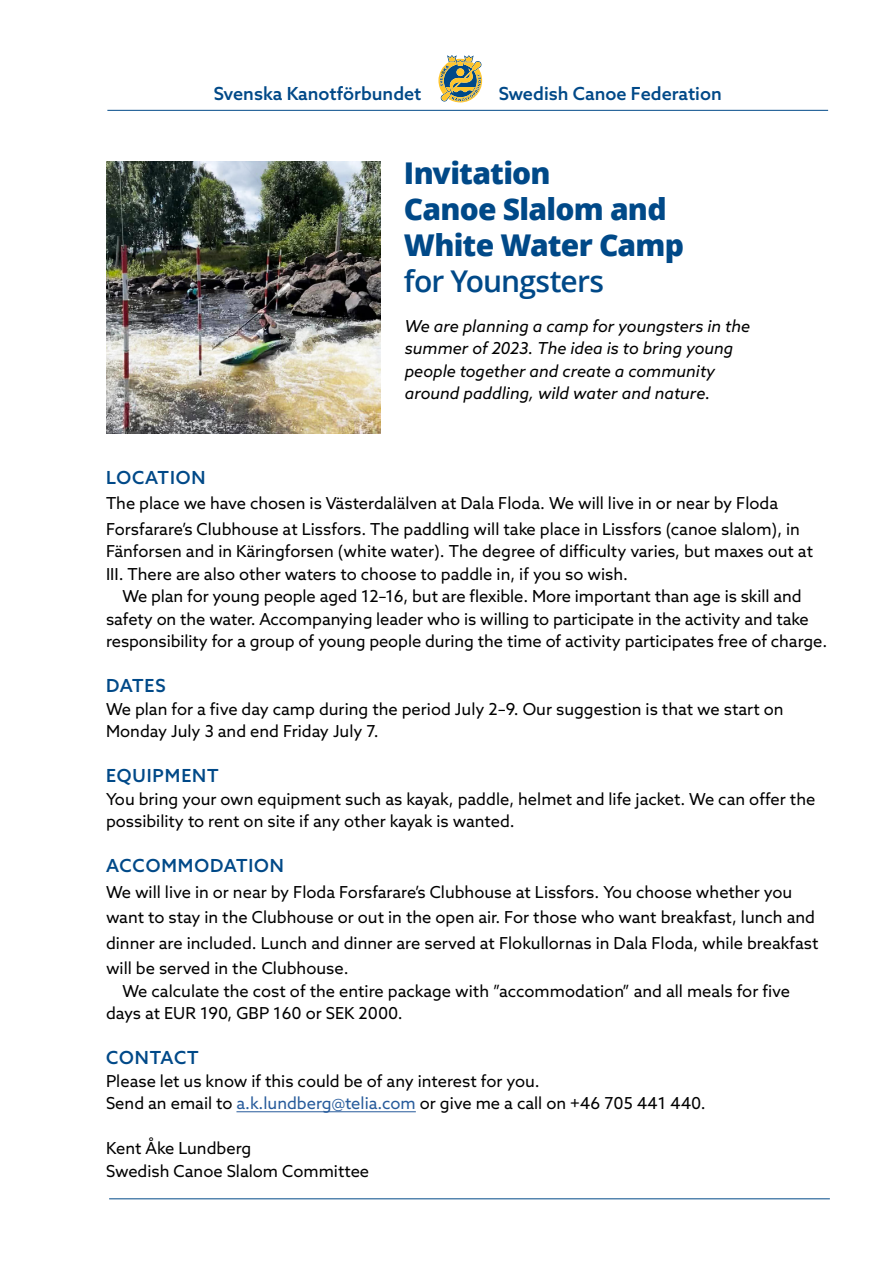
<style>
.page{position:relative;width:893px;height:1263px;background:#fff}
.page>*{position:absolute;margin:0;border:0;box-sizing:border-box;transform-origin:0 0}
.t1{font:800 30px/36px "Open Sans";letter-spacing:-.025em;color:#004988}
.t2{font:600 30px "Open Sans";letter-spacing:-.03em;color:#004988}
.t3{font:500 18px "Azo Sans";color:#004988}
.t4{font:500 18px "Azo Sans";letter-spacing:.05em;color:#004988}
.t5{font:16.5px/22.5px "Azo Sans";color:#000}
.t6{font:italic 16.5px/22.5px "Azo Sans";color:#000}
.s1{color:#275b9b}
</style>
<div class="page">
<svg style="left:438px;top:55px;width:44px;height:47px"></svg>
<hr style="left:107px;top:110px;width:721px;height:1px;background:#004988">
<hr style="left:109px;top:1198px;width:721px;height:1px;background:#004988">
<hr style="left:236px;top:1111px;width:180px;height:1px;background:#275b9b">
<img style="left:106px;top:162px;width:275px;height:271px">
<p class="t3" style="left:214px;top:81px;width:209px">Svenska Kanotförbundet</p>
<p class="t3" style="left:499px;top:81px;width:225px">Swedish Canoe Federation</p>
<h1 class="t1" style="left:404px;top:154px;width:282px">Invitation<br>Canoe Slalom and<br>White Water Camp</h1>
<h1 class="t2" style="left:404px;top:261px;width:202px">for Youngsters</h1>
<p class="t6" style="left:405px;top:314px;width:347px">We are planning a camp for youngsters in the summer of 2023. The idea is to bring young people together and create a community around paddling, wild water and nature.</p>
<p class="t4" style="left:106px;top:465px;width:101px">LOCATION</p>
<p class="t5" style="left:106px;top:490px;width:696px;line-height:25.5px">The place we have chosen is Västerdalälven at Dala Floda. We will live in or near by Floda<br>Forsfarare’s Clubhouse at Lissfors. The paddling will take place in Lissfors (canoe slalom), in</p>
<p class="t5" style="left:106px;top:540px;width:709px">Fänforsen and in Käringforsen (white water). The degree of difficulty varies, but maxes out at<br>III. There are also other waters to choose to paddle in, if you so wish.</p>
<p class="t5" style="left:106px;top:585px;width:723px;text-indent:16px">We plan for young people aged 12–16, but are flexible. More important than age is skill and safety on the water. Accompanying leader who is willing to participate in the activity and take responsibility for a group of young people during the time of activity participates free of charge.</p>
<p class="t3" style="left:106px;top:674px;width:61px">DATES</p>
<p class="t5" style="left:106px;top:697px;width:679px">We plan for a five day camp during the period July 2–9. Our suggestion is that we start on<br>Monday July 3 and end Friday July 7.</p>
<p class="t4" style="left:106px;top:764px;width:114px">EQUIPMENT</p>
<p class="t5" style="left:106px;top:787px;width:711px">You bring your own equipment such as kayak, paddle, helmet and life jacket. We can offer the possibility to rent on site if any other kayak is wanted.</p>
<p class="t4" style="left:106px;top:854px;width:179px">ACCOMMODATION</p>
<p class="t5" style="left:106px;top:879px;width:714px;line-height:25.5px">We will live in or near by Floda Forsfarare’s Clubhouse at Lissfors. You choose whether you want to stay in the Clubhouse or out in the open air. For those who want breakfast, lunch and dinner are included. Lunch and dinner are served at Flokullornas in Dala Floda, while breakfast will be served in the Clubhouse.</p>
<p class="t5" style="left:106px;top:979px;width:685px;text-indent:16px">We calculate the cost of the entire package with ”accommodation” and all meals for five days at EUR 190, GBP 160 or SEK 2000.</p>
<p class="t4" style="left:106px;top:1046px;width:94px">CONTACT</p>
<p class="t5" style="left:106px;top:1069px;width:601px">Please let us know if this could be of any interest for you.<br>Send an email to <span class="s1">a.k.lundberg@telia.com</span> or give me a call on +46 705 441 440.</p>
<p class="t5" style="left:106px;top:1137px;width:265px">Kent Åke Lundberg<br>Swedish Canoe Slalom Committee</p>
</div>
